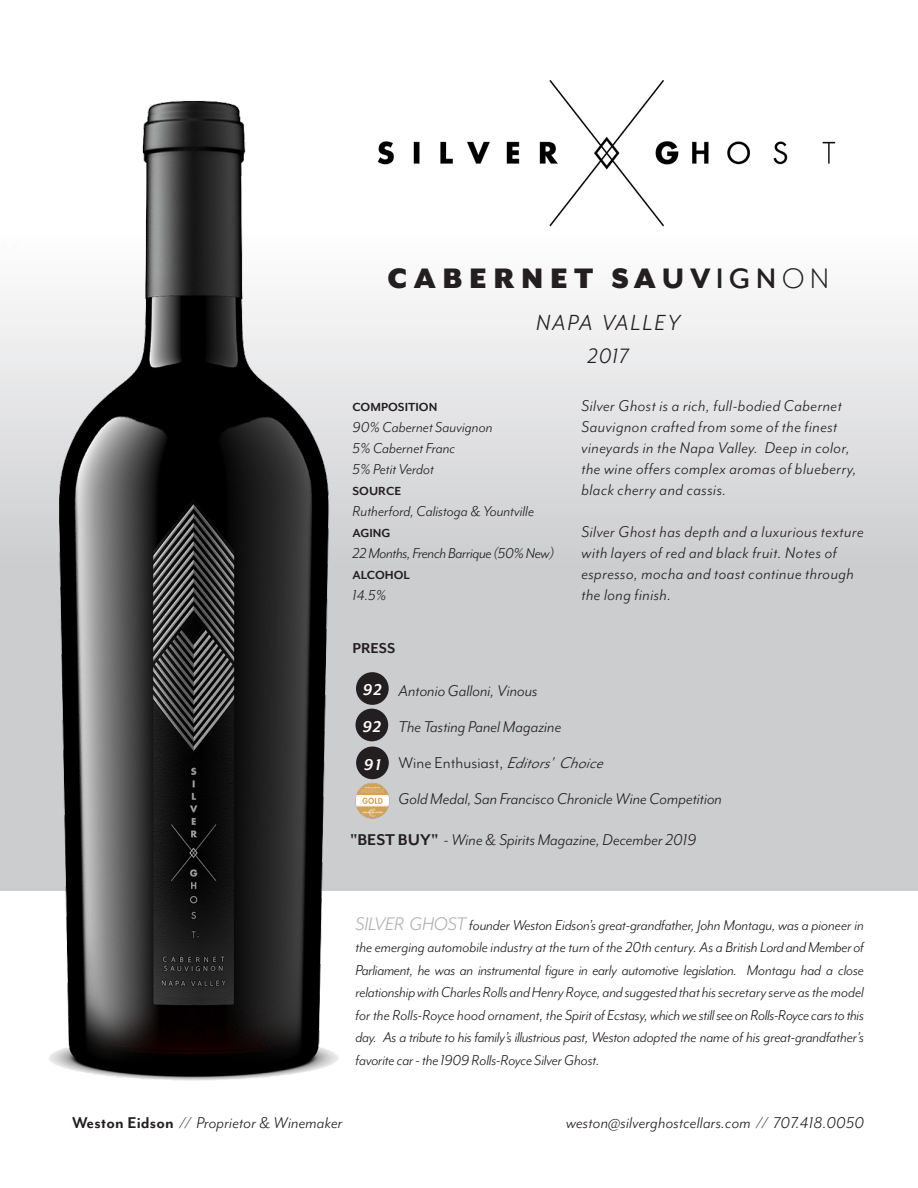
<style>
.page{position:relative;width:918px;height:1188px;background:#fff}
.page>*{position:absolute;margin:0;border:0;box-sizing:border-box;transform-origin:0 0}
.t1{font:800 45px "Mr Eaves Mod OT";letter-spacing:.12em;color:#231f20}
.t2{font:italic 25.2px "Mr Eaves Mod OT";letter-spacing:.07em;color:#231f20}
.t3{font:italic 24px "Mr Eaves Mod OT";color:#231f20}
.t4{font:italic 18px/21px "Mr Eaves Mod OT";letter-spacing:.025em;color:#231f20}
.t5{font:italic 18px "Mr Eaves Mod OT";color:#231f20}
.t6{font:18px "Mr Eaves Mod OT";color:#231f20}
.t7{font:italic 700 18px "Mr Eaves Mod OT";color:#fff}
.t8{font:italic 16.5px/22.5px "Mr Eaves Mod OT";letter-spacing:-.01em;color:#231f20;text-align:justify}
.t9{font:700 16.5px "Mr Eaves Mod OT";color:#231f20}
.t10{font:700 13.5px "Mr Eaves Mod OT";color:#231f20}
.s1{font-weight:700}
.s2{font-weight:400}
.s3{font-weight:300}
.s4{font-style:italic}
.s5{font-weight:700;font-style:normal}
.s6{font-size:21px;color:#b0b1b5}
</style>
<div class="page">
<div style="left:0;top:234px;width:918px;height:657px;background:linear-gradient(to bottom,#f2f2f3,#bfc1c3)"></div>
<img style="left:356px;top:79px;width:505px;height:173px">
<div style="left:356px;top:672px;width:33px;height:33px;background:#231f20;border-radius:50%"></div>
<div style="left:356px;top:709px;width:32px;height:32px;background:#231f20;border-radius:50%"></div>
<div style="left:356px;top:747px;width:33px;height:32px;background:#231f20;border-radius:50%"></div>
<img style="left:25px;top:100px;width:331px;height:981px">
<img style="left:352px;top:782px;width:42px;height:37px">
<p class="t1" style="left:387px;top:250px;width:444px">cabernet sa<span class="s1">uv</span><span class="s2">ign</span><span class="s3">on</span></p>
<p class="t2" style="left:536px;top:309px;width:146px">NAPA VALLEY</p>
<p class="t3" style="left:588px;top:343px;width:43px">2017</p>
<p class="t10" style="left:353px;top:400px;width:86px">COMPOSITION</p>
<p class="t8" style="left:353px;top:416px;width:141px">90% Cabernet Sauvignon</p>
<p class="t8" style="left:353px;top:437px;width:104px">5% Cabernet Franc</p>
<p class="t8" style="left:353px;top:458px;width:83px">5% Petit Verdot</p>
<p class="t10" style="left:353px;top:484px;width:50px">SOURCE</p>
<p class="t8" style="left:353px;top:500px;width:183px">Rutherford, Calistoga &amp; Yountville</p>
<p class="t10" style="left:353px;top:526px;width:39px">AGING</p>
<p class="t8" style="left:353px;top:542px;width:203px">22 Months, French Barrique (50% New)</p>
<p class="t10" style="left:353px;top:568px;width:59px">ALCOHOL</p>
<p class="t8" style="left:353px;top:584px;width:35px">14.5%</p>
<p class="t4" style="left:581px;top:395px;width:277px">Silver Ghost is a rich, full-bodied Cabernet Sauvignon crafted from some of the finest vineyards in the Napa Valley. Deep in color, the wine offers complex aromas of blueberry, black cherry and cassis.</p>
<p class="t4" style="left:581px;top:521px;width:284px">Silver Ghost has depth and a luxurious texture with layers of red and black fruit. Notes of espresso, mocha and toast continue through the long finish.</p>
<p class="t9" style="left:353px;top:640px;width:44px">PRESS</p>
<p class="t7" style="left:363px;top:680px;width:20px">92</p>
<p class="t7" style="left:362px;top:717px;width:20px">92</p>
<p class="t7" style="left:364px;top:754px;width:19px">91</p>
<p class="t5" style="left:398px;top:681px;width:141px">Antonio Galloni, Vinous</p>
<p class="t5" style="left:398px;top:717px;width:164px">The Tasting Panel Magazine</p>
<p class="t6" style="left:398px;top:753px;width:213px">Wine Enthusiast, <span class="s4">Editors'Choice</span></p>
<p class="t5" style="left:398px;top:789px;width:325px">Gold Medal, San Francisco Chronicle Wine Competition</p>
<p class="t5" style="left:350px;top:830px;width:348px"><span class="s5">"BEST BUY"</span> - Wine &amp; Spirits Magazine, December 2019</p>
<p class="t8" style="left:356px;top:914px;width:510px"><span class="s6">SILVER GHOST</span> founder Weston Eidson’s great-grandfather, John Montagu, was a pioneer in the emerging automobile industry at the turn of the 20th century. As a British Lord and Member of Parliament, he was an instrumental figure in early automotive legislation. Montagu had a close relationship with Charles Rolls and Henry Royce, and suggested that his secretary serve as the model for the Rolls-Royce hood ornament, the Spirit of Ecstasy, which we still see on Rolls-Royce cars to this day. As a tribute to his family’s illustrious past, Weston adopted the name of his great-grandfather’s favorite car - the 1909 Rolls-Royce Silver Ghost.</p>
<p class="t4" style="left:72px;top:1112px;width:272px"><span class="s5">Weston Eidson</span> // Proprietor &amp; Winemaker</p>
<p class="t4" style="left:566px;top:1112px;width:299px">weston@silverghostcellars.com // 707.418.0050</p>
</div>
